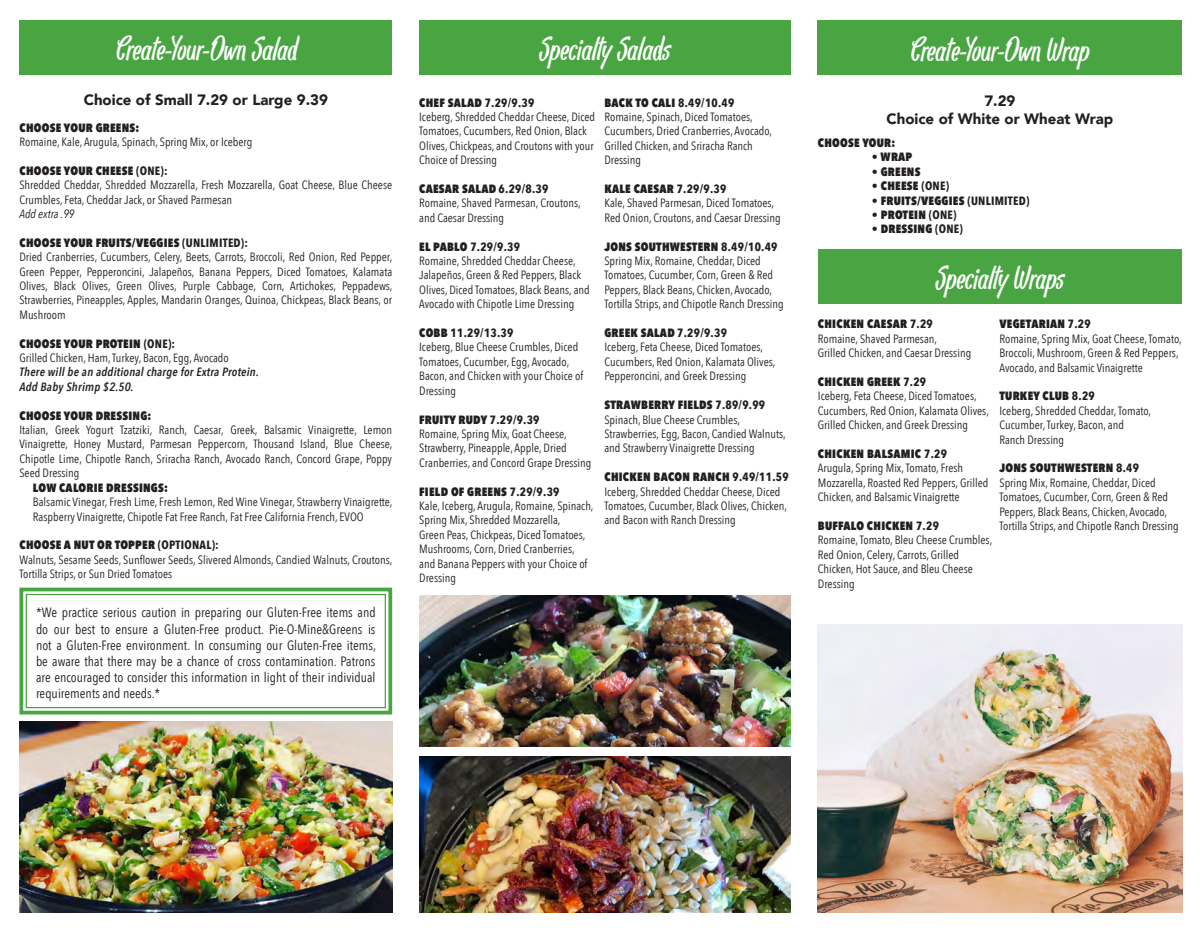
<style>
.page{position:relative;width:1202px;height:932px;background:#fff}
.page>*{position:absolute;margin:0;border:0;box-sizing:border-box;transform-origin:0 0}
.t1{font:36px "Pan Pizza";color:#fff}
.t2{font:900 15px "Avenir";color:#231f20}
.t3{font:13.5px/16.2px "Avenir Next Condensed";color:#231f20;text-align:justify}
.t4{font:12px/14.4px "Avenir Next Condensed";color:#231f20}
.t5{font:800 12px "Avenir Next Condensed";letter-spacing:.02em;color:#231f20}
.t6{font:italic 600 12px "Avenir Next Condensed";letter-spacing:.02em;color:#231f20}
.t7{font:700 12px "Avenir Next Condensed";letter-spacing:.02em;color:#231f20}
.t8{font:italic 12px "Avenir Next Condensed";color:#231f20}
.s1{font-weight:700}
.s2{font-weight:800}
</style>
<div class="page">
<div style="left:19px;top:21px;width:373px;height:54px;background:#49a542"></div>
<div style="left:419px;top:21px;width:372px;height:54px;background:#49a542"></div>
<div style="left:818px;top:21px;width:364px;height:54px;background:#49a542"></div>
<div style="left:818px;top:249px;width:364px;height:54px;background:#49a542"></div>
<svg style="left:19px;top:587px;width:374px;height:128px"></svg>
<div style="left:26px;top:594px;width:360px;height:114px;border:1px solid #49a542"></div>
<img style="left:818px;top:625px;width:364px;height:287px">
<img style="left:419px;top:595px;width:372px;height:152px">
<img style="left:19px;top:721px;width:373px;height:191px">
<img style="left:419px;top:756px;width:372px;height:156px">
<p class="t1" style="left:115px;top:30px;width:184px">Create-Your-Own Salad</p>
<p class="t1" style="left:539px;top:30px;width:132px">Specialty Salads</p>
<p class="t2" style="left:84px;top:87px;width:246px">Choice of Small 7.29 or Large 9.39</p>
<p class="t2" style="left:984px;top:88px;width:33px">7.29</p>
<p class="t2" style="left:886px;top:106px;width:228px">Choice of White or Wheat Wrap</p>
<p class="t1" style="left:910px;top:30px;width:181px">Create-Your-Own Wrap</p>
<p class="t5" style="left:604px;top:95px;width:131px">BACK TO CALI <span class="s1">8.49/10.49</span></p>
<p class="t4" style="left:604px;top:109px;width:169px">Romaine, Spinach, Diced Tomatoes,<br>Cucumbers, Dried Cranberries, Avocado,<br>Grilled Chicken, and Sriracha Ranch<br>Dressing</p>
<p class="t5" style="left:604px;top:181px;width:123px">KALE CAESAR <span class="s1">7.29/9.39</span></p>
<p class="t4" style="left:604px;top:195px;width:178px">Kale, Shaved Parmesan, Diced Tomatoes,<br>Red Onion, Croutons, and Caesar Dressing</p>
<p class="t5" style="left:604px;top:239px;width:175px">JONS SOUTHWESTERN <span class="s1">8.49/10.49</span></p>
<p class="t4" style="left:604px;top:253px;width:181px">Spring Mix, Romaine, Cheddar, Diced Tomatoes, Cucumber, Corn, Green &amp; Red Peppers, Black Beans, Chicken, Avocado, Tortilla Strips, and Chipotle Ranch Dressing</p>
<p class="t5" style="left:604px;top:325px;width:124px">GREEK SALAD <span class="s1">7.29/9.39</span></p>
<p class="t4" style="left:604px;top:339px;width:172px">Iceberg, Feta Cheese, Diced Tomatoes,<br>Cucumbers, Red Onion, Kalamata Olives,<br>Pepperoncini, and Greek Dressing</p>
<p class="t5" style="left:604px;top:397px;width:162px">STRAWBERRY FIELDS <span class="s1">7.89/9.99</span></p>
<p class="t4" style="left:604px;top:411px;width:183px">Spinach, Blue Cheese Crumbles,<br>Strawberries, Egg, Bacon, Candied Walnuts, and Strawberry Vinaigrette Dressing</p>
<p class="t5" style="left:604px;top:469px;width:186px">CHICKEN BACON RANCH <span class="s1">9.49/11.59</span></p>
<p class="t4" style="left:604px;top:483px;width:184px">Iceberg, Shredded Cheddar Cheese, Diced<br>Tomatoes, Cucumber, Black Olives, Chicken, and Bacon with Ranch Dressing</p>
<p class="t5" style="left:419px;top:95px;width:117px">CHEF SALAD <span class="s1">7.29/9.39</span></p>
<p class="t4" style="left:419px;top:109px;width:177px">Iceberg, Shredded Cheddar Cheese, Diced Tomatoes, Cucumbers, Red Onion, Black Olives, Chickpeas, and Croutons with your Choice of Dressing</p>
<p class="t5" style="left:419px;top:181px;width:131px">CAESAR SALAD <span class="s1">6.29/8.39</span></p>
<p class="t4" style="left:419px;top:195px;width:163px">Romaine, Shaved Parmesan, Croutons, and Caesar Dressing</p>
<p class="t7" style="left:419px;top:239px;width:102px"><span class="s2">EL PABLO</span> 7.29/9.39</p>
<p class="t4" style="left:419px;top:253px;width:172px">Romaine, Shredded Cheddar Cheese, Jalapeños, Green &amp; Red Peppers, Black Olives, Diced Tomatoes, Black Beans, and Avocado with Chipotle Lime Dressing</p>
<p class="t7" style="left:419px;top:325px;width:96px"><span class="s2">COBB</span> 11.29/13.39</p>
<p class="t4" style="left:419px;top:339px;width:166px">Iceberg, Blue Cheese Crumbles, Diced<br>Tomatoes, Cucumber, Egg, Avocado,<br>Bacon, and Chicken with your Choice of<br>Dressing</p>
<p class="t5" style="left:419px;top:412px;width:122px">FRUITY RUDY <span class="s1">7.29/9.39</span></p>
<p class="t4" style="left:419px;top:426px;width:174px">Romaine, Spring Mix, Goat Cheese,<br>Strawberry, Pineapple, Apple, Dried<br>Cranberries, and Concord Grape Dressing</p>
<p class="t5" style="left:419px;top:484px;width:142px">FIELD OF GREENS <span class="s1">7.29/9.39</span></p>
<p class="t4" style="left:419px;top:498px;width:176px">Kale, Iceberg, Arugula, Romaine, Spinach, Spring Mix, Shredded Mozzarella,<br>Green Peas, Chickpeas, Diced Tomatoes, Mushrooms, Corn, Dried Cranberries, and Banana Peppers with your Choice of Dressing</p>
<p class="t5" style="left:19px;top:120px;width:121px">CHOOSE YOUR GREENS:</p>
<p class="t4" style="left:19px;top:134px;width:234px">Romaine, Kale, Arugula, Spinach, Spring Mix, or Iceberg</p>
<p class="t5" style="left:19px;top:163px;width:150px">CHOOSE YOUR CHEESE <span class="s1">(ONE):</span></p>
<p class="t4" style="left:19px;top:177px;width:374px">Shredded Cheddar, Shredded Mozzarella, Fresh Mozzarella, Goat Cheese, Blue Cheese<br>Crumbles, Feta, Cheddar Jack, or Shaved Parmesan</p>
<p class="t8" style="left:19px;top:206px;width:57px">Add extra .99</p>
<p class="t5" style="left:19px;top:235px;width:230px">CHOOSE YOUR FRUITS/VEGGIES <span class="s1">(UNLIMITED):</span></p>
<p class="t4" style="left:19px;top:249px;width:374px;text-align:justify">Dried Cranberries, Cucumbers, Celery, Beets, Carrots, Broccoli, Red Onion, Red Pepper, Green Pepper, Pepperoncini, Jalapeños, Banana Peppers, Diced Tomatoes, Kalamata Olives, Black Olives, Green Olives, Purple Cabbage, Corn, Artichokes, Peppadews, Strawberries, Pineapples, Apples, Mandarin Oranges, Quinoa, Chickpeas, Black Beans, or Mushroom</p>
<p class="t5" style="left:19px;top:336px;width:157px">CHOOSE YOUR PROTEIN <span class="s1">(ONE):</span></p>
<p class="t4" style="left:19px;top:350px;width:211px">Grilled Chicken, Ham, Turkey, Bacon, Egg, Avocado</p>
<p class="t6" style="left:19px;top:365px;width:241px">There will be an additional charge for Extra Protein.</p>
<p class="t6" style="left:19px;top:379px;width:116px">Add Baby Shrimp $2.50.</p>
<p class="t5" style="left:19px;top:408px;width:133px">CHOOSE YOUR DRESSING:</p>
<p class="t4" style="left:19px;top:422px;width:374px;text-align:justify">Italian, Greek Yogurt Tzatziki, Ranch, Caesar, Greek, Balsamic Vinaigrette, Lemon Vinaigrette, Honey Mustard, Parmesan Peppercorn, Thousand Island, Blue Cheese, Chipotle Lime, Chipotle Ranch, Sriracha Ranch, Avocado Ranch, Concord Grape, Poppy Seed Dressing</p>
<p class="t5" style="left:33px;top:480px;width:136px">LOW CALORIE DRESSINGS:</p>
<p class="t4" style="left:33px;top:494px;width:361px">Balsamic Vinegar, Fresh Lime, Fresh Lemon, Red Wine Vinegar, Strawberry Vinaigrette,<br>Raspberry Vinaigrette, Chipotle Fat Free Ranch, Fat Free California French, EVOO</p>
<p class="t5" style="left:19px;top:537px;width:201px">CHOOSE A NUT OR TOPPER <span class="s1">(OPTIONAL):</span></p>
<p class="t4" style="left:19px;top:551px;width:374px">Walnuts, Sesame Seeds, Sunflower Seeds, Slivered Almonds, Candied Walnuts, Croutons,<br>Tortilla Strips, or Sun Dried Tomatoes</p>
<p class="t5" style="left:818px;top:135px;width:79px">CHOOSE YOUR:</p>
<p class="t5" style="left:872px;top:150px;width:42px">• WRAP</p>
<p class="t5" style="left:872px;top:164px;width:50px">• GREENS</p>
<p class="t5" style="left:872px;top:178px;width:79px">• CHEESE <span class="s1">(ONE)</span></p>
<p class="t5" style="left:872px;top:193px;width:159px">• FRUITS/VEGGIES <span class="s1">(UNLIMITED)</span></p>
<p class="t5" style="left:872px;top:207px;width:86px">• PROTEIN <span class="s1">(ONE)</span></p>
<p class="t5" style="left:872px;top:222px;width:93px">• DRESSING <span class="s1">(ONE)</span></p>
<p class="t1" style="left:935px;top:258px;width:130px">Specialty Wraps</p>
<p class="t5" style="left:999px;top:316px;width:93px">VEGETARIAN <span class="s1">7.29</span></p>
<p class="t4" style="left:999px;top:331px;width:184px">Romaine, Spring Mix, Goat Cheese, Tomato,</p>
<p class="t4" style="left:999px;top:345px;width:181px">Broccoli, Mushroom, Green &amp; Red Peppers,</p>
<p class="t4" style="left:999px;top:359px;width:145px">Avocado, and Balsamic Vinaigrette</p>
<p class="t5" style="left:999px;top:388px;width:97px">TURKEY CLUB <span class="s1">8.29</span></p>
<p class="t4" style="left:999px;top:403px;width:153px">Iceberg, Shredded Cheddar, Tomato,</p>
<p class="t4" style="left:999px;top:417px;width:126px">Cucumber, Turkey, Bacon, and</p>
<p class="t4" style="left:999px;top:431px;width:66px">Ranch Dressing</p>
<p class="t5" style="left:999px;top:460px;width:141px">JONS SOUTHWESTERN <span class="s1">8.49</span></p>
<p class="t4" style="left:999px;top:475px;width:181px">Spring Mix, Romaine, Cheddar, Diced Tomatoes, Cucumber, Corn, Green &amp; Red Peppers, Black Beans, Chicken, Avocado, Tortilla Strips, and Chipotle Ranch Dressing</p>
<p class="t5" style="left:818px;top:316px;width:116px">CHICKEN CAESAR <span class="s1">7.29</span></p>
<p class="t4" style="left:818px;top:331px;width:121px">Romaine, Shaved Parmesan,</p>
<p class="t4" style="left:818px;top:345px;width:155px">Grilled Chicken, and Caesar Dressing</p>
<p class="t5" style="left:818px;top:374px;width:110px">CHICKEN GREEK <span class="s1">7.29</span></p>
<p class="t4" style="left:818px;top:388px;width:172px">Iceberg, Feta Cheese, Diced Tomatoes,<br>Cucumbers, Red Onion, Kalamata Olives,<br>Grilled Chicken, and Greek Dressing</p>
<p class="t5" style="left:818px;top:446px;width:131px">CHICKEN BALSAMIC <span class="s1">7.29</span></p>
<p class="t4" style="left:818px;top:460px;width:147px">Arugula, Spring Mix, Tomato, Fresh</p>
<p class="t4" style="left:818px;top:475px;width:172px">Mozzarella, Roasted Red Peppers, Grilled</p>
<p class="t4" style="left:818px;top:489px;width:143px">Chicken, and Balsamic Vinaigrette</p>
<p class="t5" style="left:818px;top:518px;width:123px">BUFFALO CHICKEN <span class="s1">7.29</span></p>
<p class="t4" style="left:818px;top:532px;width:176px">Romaine, Tomato, Bleu Cheese Crumbles,</p>
<p class="t4" style="left:818px;top:547px;width:156px">Red Onion, Celery, Carrots, Grilled<br>Chicken, Hot Sauce, and Bleu Cheese<br>Dressing</p>
<p class="t3" style="left:36px;top:604px;width:341px">*We practice serious caution in preparing our Gluten-Free items and do our best to ensure a Gluten-Free product. Pie-O-Mine&amp;Greens is not a Gluten-Free environment. In consuming our Gluten-Free items, be aware that there may be a chance of cross contamination. Patrons are encouraged to consider this information in light of their individual requirements and needs.*</p>
</div>
